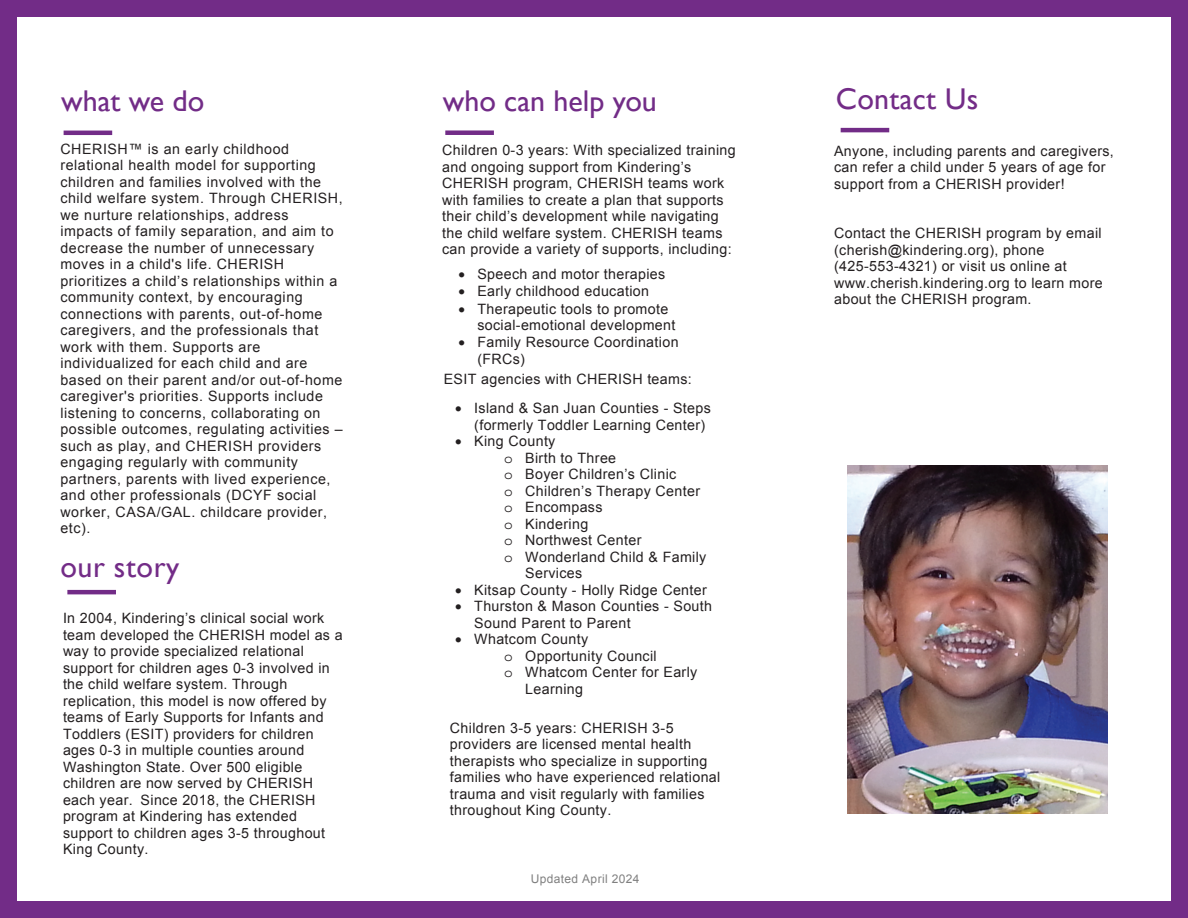
<style>
.page{position:relative;width:1188px;height:918px;background:#fff}
.page>*{position:absolute;margin:0;border:0;box-sizing:border-box;transform-origin:0 0}
.t1{font:30px "Gill Sans";color:#722c87}
.t2{font:30px "Gill Sans";letter-spacing:.01em;color:#732c87}
.t3{font:14.25px/16.5px "Arial";letter-spacing:.025em;color:#231f20}
.t4{font:12px "Arial";letter-spacing:.03em;color:#808080}
.s1{font-family:"Courier Std"}
</style>
<div class="page">
<div style="left:0;top:902px;width:1188px;height:16px;background:#722c87"></div>
<div style="left:1172px;top:0;width:16px;height:918px;background:#722c87"></div>
<div style="left:0;top:0;width:16px;height:918px;background:#722c87"></div>
<div style="left:0;top:0;width:1188px;height:16px;background:#722c87"></div>
<img style="left:848px;top:465px;width:259px;height:348px">
<hr style="left:64px;top:131px;width:48px;height:4px;background:#722c87">
<div style="left:445px;top:130px;width:49px;height:5px;background:#722c87"></div>
<hr style="left:67px;top:590px;width:49px;height:4px;background:#722c87">
<hr style="left:841px;top:128px;width:48px;height:4px;background:#722c87">
<p class="t1" style="left:61px;top:84px;width:145px">what we do</p>
<p class="t3" style="left:60px;top:140px;width:284px">CHERISH™ is an early childhood relational health model for supporting children and families involved with the child welfare system. Through CHERISH, we nurture relationships, address impacts of family separation, and aim to decrease the number of unnecessary moves in a child's life. CHERISH prioritizes a child’s relationships within a community context, by encouraging connections with parents, out-of-home caregivers, and the professionals that work with them. Supports are individualized for each child and are based on their parent and/or out-of-home caregiver's priorities. Supports include listening to concerns, collaborating on possible outcomes, regulating activities – such as play, and CHERISH providers engaging regularly with community partners, parents with lived experience, and other professionals (DCYF social worker, CASA/GAL. childcare provider, etc).</p>
<p class="t2" style="left:60px;top:549px;width:120px">our story</p>
<p class="t3" style="left:63px;top:610px;width:281px">In 2004, Kindering’s clinical social work team developed the CHERISH model as a way to provide specialized relational support for children ages 0-3 involved in the child welfare system. Through replication, this model is now offered by teams of Early Supports for Infants and Toddlers (ESIT) providers for children ages 0-3 in multiple counties around Washington State. Over 500 eligible children are now served by CHERISH each year. Since 2018, the CHERISH program at Kindering has extended support to children ages 3-5 throughout King County.</p>
<p class="t1" style="left:443px;top:84px;width:216px">who can help you</p>
<p class="t3" style="left:442px;top:142px;width:295px">Children 0-3 years: With specialized training and ongoing support from Kindering’s CHERISH program, CHERISH teams work with families to create a plan that supports their child’s development while navigating the child welfare system. CHERISH teams can provide a variety of supports, including:</p>
<p class="t3" style="left:458px;top:266px;width:208px">• Speech and motor therapies</p>
<p class="t3" style="left:458px;top:283px;width:192px">• Early childhood education</p>
<p class="t3" style="left:477px;top:300px;width:200px;text-indent:-19px">• Therapeutic tools to promote social-emotional development</p>
<p class="t3" style="left:477px;top:334px;width:203px;text-indent:-19px">• Family Resource Coordination (FRCs)</p>
<p class="t3" style="left:444px;top:371px;width:250px">ESIT agencies with CHERISH teams:</p>
<p class="t3" style="left:474px;top:400px;width:238px;text-indent:-19px">• Island &amp; San Juan Counties - Steps (formerly Toddler Learning Center)</p>
<p class="t3" style="left:455px;top:433px;width:102px">• King County</p>
<p class="t3" style="left:504px;top:449px;width:113px"><span class="s1">o</span> Birth to Three</p>
<p class="t3" style="left:504px;top:466px;width:174px"><span class="s1">o</span> Boyer Children’s Clinic</p>
<p class="t3" style="left:504px;top:482px;width:197px"><span class="s1">o</span> Children’s Therapy Center</p>
<p class="t3" style="left:504px;top:499px;width:100px"><span class="s1">o</span> Encompass</p>
<p class="t3" style="left:504px;top:515px;width:86px"><span class="s1">o</span> Kindering</p>
<p class="t3" style="left:504px;top:532px;width:139px"><span class="s1">o</span> Northwest Center</p>
<p class="t3" style="left:504px;top:548px;width:204px"><span class="s1">o</span> Wonderland Child &amp; Family</p>
<p class="t3" style="left:525px;top:565px;width:59px">Services</p>
<p class="t3" style="left:455px;top:581px;width:253px">• Kitsap County - Holly Ridge Center</p>
<p class="t3" style="left:474px;top:598px;width:239px;text-indent:-19px">• Thurston &amp; Mason Counties - South<br>Sound Parent to Parent</p>
<p class="t3" style="left:455px;top:631px;width:134px">• Whatcom County</p>
<p class="t3" style="left:504px;top:647px;width:154px"><span class="s1">o</span> Opportunity Council</p>
<p class="t3" style="left:504px;top:664px;width:195px"><span class="s1">o</span> Whatcom Center for Early</p>
<p class="t3" style="left:525px;top:680px;width:59px">Learning</p>
<p class="t3" style="left:450px;top:720px;width:272px">Children 3-5 years: CHERISH 3-5 providers are licensed mental health therapists who specialize in supporting families who have experienced relational trauma and visit regularly with families throughout King County.</p>
<p class="t4" style="left:531px;top:870px;width:110px">Updated April 2024</p>
<h1 class="t2" style="left:836px;top:82px;width:144px">Contact Us</h1>
<p class="t3" style="left:834px;top:142px;width:281px">Anyone, including parents and caregivers, can refer a child under 5 years of age for support from a CHERISH provider!</p>
<p class="t3" style="left:834px;top:225px;width:270px">Contact the CHERISH program by email (cherish@kindering.org), phone (425-553-4321) or visit us online at www.cherish.kindering.org to learn more about the CHERISH program.</p>
</div>
